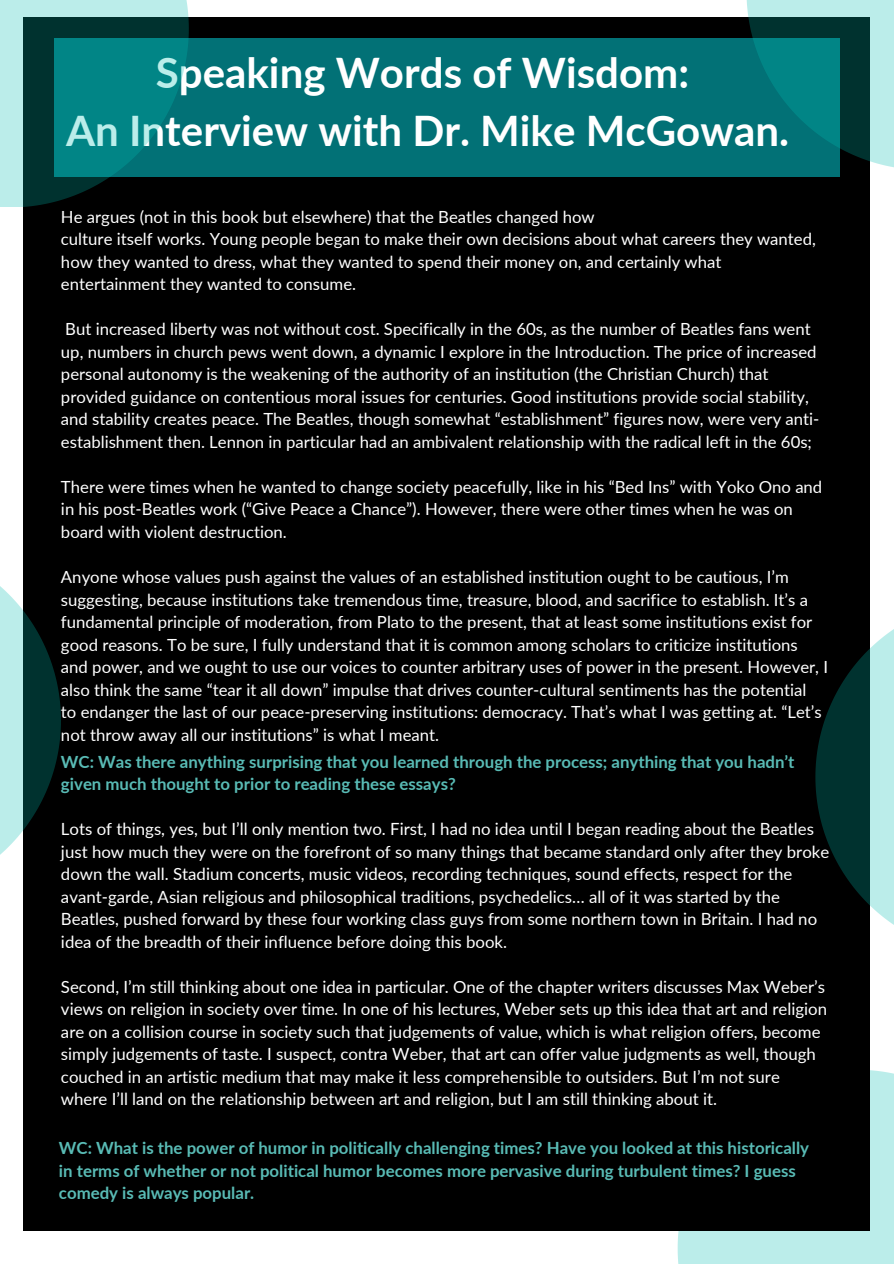
<style>
.page{position:relative;width:894px;height:1264px;background:#fff}
.page>*{position:absolute;margin:0;border:0;box-sizing:border-box;transform-origin:0 0}
.t1{font:700 42px/58.5px "Lato";color:#fff;text-align:center}
.t2{font:16.8px "Lato";color:#fff}
.t3{font:700 16.8px/22.5px "Lato";color:#59bbb5}
.t4{font:16.65px "Lato";color:#fff}
</style>
<div class="page">
<div style="left:677px;top:1070px;width:216px;height:193px;background:#bbedea"></div>
<div style="left:24px;top:17px;width:846px;height:1213px;background:#000"></div>
<div style="left:54px;top:38px;width:785px;height:139px;background:#027176"></div>
<svg style="left:815px;top:630px;width:78px;height:294px"></svg>
<svg style="left:746px;top:0;width:147px;height:169px"></svg>
<svg style="left:0;top:0;width:188px;height:207px"></svg>
<svg style="left:0;top:541px;width:60px;height:357px"></svg>
<p class="t1" style="left:66px;top:42px;width:724px">Speaking Words of Wisdom:<br>An Interview with Dr. Mike McGowan.</p>
<p class="t4" style="left:61px;top:206px;width:535px">He argues (not in this book but elsewhere) that the Beatles changed how</p>
<p class="t4" style="left:61px;top:229px;width:756px">culture itself works. Young people began to make their own decisions about what careers they wanted,</p>
<h2 class="t4" style="left:61px;top:251px;width:661px">how they wanted to dress, what they wanted to spend their money on, and certainly what</h2>
<p class="t4" style="left:61px;top:274px;width:296px">entertainment they wanted to consume.</p>
<p class="t4" style="left:65px;top:319px;width:746px">But increased liberty was not without cost. Specifically in the 60s, as the number of Beatles fans went</p>
<p class="t4" style="left:61px;top:341px;width:757px">up, numbers in church pews went down, a dynamic I explore in the Introduction. The price of increased</p>
<p class="t4" style="left:61px;top:364px;width:709px">personal autonomy is the weakening of the authority of an institution (the Christian Church) that</p>
<p class="t4" style="left:61px;top:386px;width:749px">provided guidance on contentious moral issues for centuries. Good institutions provide social stability,</p>
<p class="t4" style="left:61px;top:409px;width:759px">and stability creates peace. The Beatles, though somewhat “establishment” figures now, were very anti-</p>
<p class="t4" style="left:61px;top:431px;width:752px">establishment then. Lennon in particular had an ambivalent relationship with the radical left in the 60s;</p>
<p class="t4" style="left:61px;top:476px;width:762px">There were times when he wanted to change society peacefully, like in his “Bed Ins” with Yoko Ono and</p>
<p class="t4" style="left:61px;top:499px;width:733px">in his post-Beatles work (“Give Peace a Chance”). However, there were other times when he was on</p>
<p class="t4" style="left:61px;top:521px;width:227px">board with violent destruction.</p>
<p class="t4" style="left:61px;top:566px;width:729px">Anyone whose values push against the values of an established institution ought to be cautious, I’m</p>
<p class="t4" style="left:61px;top:589px;width:748px">suggesting, because institutions take tremendous time, treasure, blood, and sacrifice to establish. It’s a</p>
<h1 class="t4" style="left:61px;top:611px;width:752px">fundamental principle of moderation, from Plato to the present, that at least some institutions exist for</h1>
<p class="t4" style="left:61px;top:634px;width:738px">good reasons. To be sure, I fully understand that it is common among scholars to criticize institutions</p>
<p class="t4" style="left:61px;top:656px;width:768px">and power, and we ought to use our voices to counter arbitrary uses of power in the present. However, I</p>
<p class="t4" style="left:61px;top:679px;width:746px">also think the same “tear it all down” impulse that drives counter-cultural sentiments has the potential</p>
<p class="t4" style="left:61px;top:701px;width:762px">to endanger the last of our peace-preserving institutions: democracy. That’s what I was getting at. “Let’s</p>
<p class="t4" style="left:61px;top:724px;width:379px">not throw away all our institutions” is what I meant.</p>
<p class="t3" style="left:61px;top:750px;width:734px">WC: Was there anything surprising that you learned through the process; anything that you hadn’t given much thought to prior to reading these essays?</p>
<p class="t2" style="left:61px;top:818px;width:754px">Lots of things, yes, but I’ll only mention two. First, I had no idea until I began reading about the Beatles</p>
<p class="t2" style="left:61px;top:841px;width:769px">just how much they were on the forefront of so many things that became standard only after they broke</p>
<p class="t2" style="left:61px;top:863px;width:732px">down the wall. Stadium concerts, music videos, recording techniques, sound effects, respect for the</p>
<p class="t2" style="left:61px;top:886px;width:720px">avant-garde, Asian religious and philosophical traditions, psychedelics… all of it was started by the</p>
<p class="t2" style="left:61px;top:908px;width:757px">Beatles, pushed forward by these four working class guys from some northern town in Britain. I had no</p>
<p class="t2" style="left:61px;top:931px;width:447px">idea of the breadth of their influence before doing this book.</p>
<p class="t2" style="left:61px;top:976px;width:765px">Second, I’m still thinking about one idea in particular. One of the chapter writers discusses Max Weber’s</p>
<p class="t2" style="left:61px;top:998px;width:767px">views on religion in society over time. In one of his lectures, Weber sets up this idea that art and religion</p>
<p class="t2" style="left:61px;top:1021px;width:760px">are on a collision course in society such that judgements of value, which is what religion offers, become</p>
<p class="t2" style="left:61px;top:1043px;width:756px">simply judgements of taste. I suspect, contra Weber, that art can offer value judgments as well, though</p>
<p class="t2" style="left:61px;top:1066px;width:720px">couched in an artistic medium that may make it less comprehensible to outsiders. But I’m not sure</p>
<p class="t2" style="left:61px;top:1088px;width:657px">where I’ll land on the relationship between art and religion, but I am still thinking about it.</p>
<p class="t3" style="left:59px;top:1136px;width:751px">WC: What is the power of humor in politically challenging times? Have you looked at this historically in terms of whether or not political humor becomes more pervasive during turbulent times? I guess comedy is always popular.</p>
</div>
